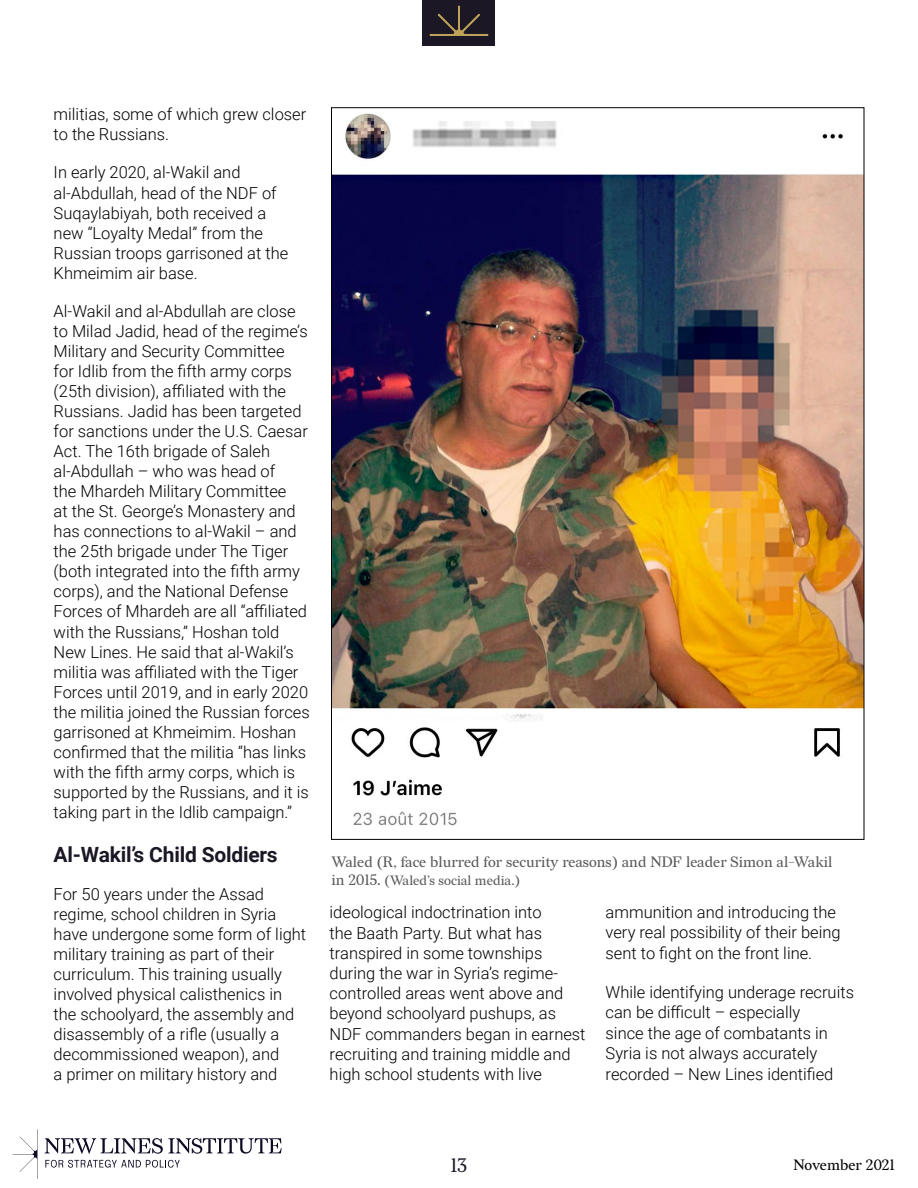
<style>
.page{position:relative;width:918px;height:1188px;background:#fff}
.page>*{position:absolute;margin:0;border:0;box-sizing:border-box;transform-origin:0 0}
.t1{font:700 21px "Roboto";letter-spacing:-.01em;color:#1b1725}
.t2{font:19.5px "Redaction";color:#1b1725}
.t3{font:300 16.5px/20.1px "Roboto";color:#000}
.t4{font:15px "Redaction";color:#58595b}
.t5{font:15px "Redaction";color:#000}
.t6{font:13.5px "Redaction";color:#58595b}
.s1{font-size:15px}
</style>
<div class="page">
<div style="left:422px;top:0;width:73px;height:46px;background:#1b1725"></div>
<svg style="left:429px;top:5px;width:60px;height:31px"></svg>
<svg style="left:12px;top:1136px;width:25px;height:36px"></svg>
<svg style="left:45px;top:1138px;width:237px;height:16px"></svg>
<svg style="left:45px;top:1160px;width:135px;height:8px"></svg>
<img style="left:333px;top:113px;width:529px;height:713px">
<p class="t3" style="left:54px;top:104px;width:254px">militias, some of which grew closer to the Russians.</p>
<p class="t3" style="left:54px;top:162px;width:236px">In early 2020, al-Wakil and al-Abdullah, head of the NDF of<br>Suqaylabiyah, both received a new “Loyalty Medal” from the<br>Russian troops garrisoned at the<br>Khmeimim air base.</p>
<p class="t3" style="left:54px;top:300px;width:258px">Al-Wakil and al-Abdullah are close to Milad Jadid, head of the regime’s Military and Security Committee<br>for Idlib from the fifth army corps (25th division), affiliated with the Russians. Jadid has been targeted for sanctions under the U.S. Caesar Act. The 16th brigade of Saleh al-Abdullah – who was head of<br>the Mhardeh Military Committee<br>at the St. George’s Monastery and has connections to al-Wakil – and the 25th brigade under The Tiger (both integrated into the fifth army corps), and the National Defense Forces of Mhardeh are all “affiliated with the Russians,” Hoshan told New Lines. He said that al-Wakil’s militia was affiliated with the Tiger Forces until 2019, and in early 2020 the militia joined the Russian forces garrisoned at Khmeimim. Hoshan confirmed that the militia “has links with the fifth army corps, which is supported by the Russians, and it is taking part in the Idlib campaign.”</p>
<p class="t1" style="left:54px;top:839px;width:226px">Al-Wakil’s Child Soldiers</p>
<p class="t3" style="left:54px;top:883px;width:254px">For 50 years under the Assad regime, school children in Syria have undergone some form of light military training as part of their curriculum. This training usually involved physical calisthenics in the schoolyard, the assembly and disassembly of a rifle (usually a decommissioned weapon), and<br>a primer on military history and</p>
<p class="t4" style="left:332px;top:852px;width:503px">Waled (R, face blurred for security reasons) and NDF leader Simon al-Wakil</p>
<p class="t6" style="left:332px;top:872px;width:190px"><span class="s1">in 2015.</span> (Waled’s social media.)</p>
<p class="t3" style="left:330px;top:902px;width:257px">ideological indoctrination into<br>the Baath Party. But what has transpired in some townships during the war in Syria’s regime&shy;controlled areas went above and beyond schoolyard pushups, as<br>NDF commanders began in earnest recruiting and training middle and high school students with live</p>
<p class="t3" style="left:606px;top:901px;width:236px;line-height:20.5px">ammunition and introducing the very real possibility of their being sent to fight on the front line.</p>
<p class="t3" style="left:606px;top:981px;width:250px;line-height:20.5px">While identifying underage recruits can be difficult – especially<br>since the age of combatants in<br>Syria is not always accurately recorded – New Lines identified</p>
<p class="t2" style="left:451px;top:1153px;width:18px">13</p>
<p class="t5" style="left:793px;top:1156px;width:103px">November 2021</p>
</div>
